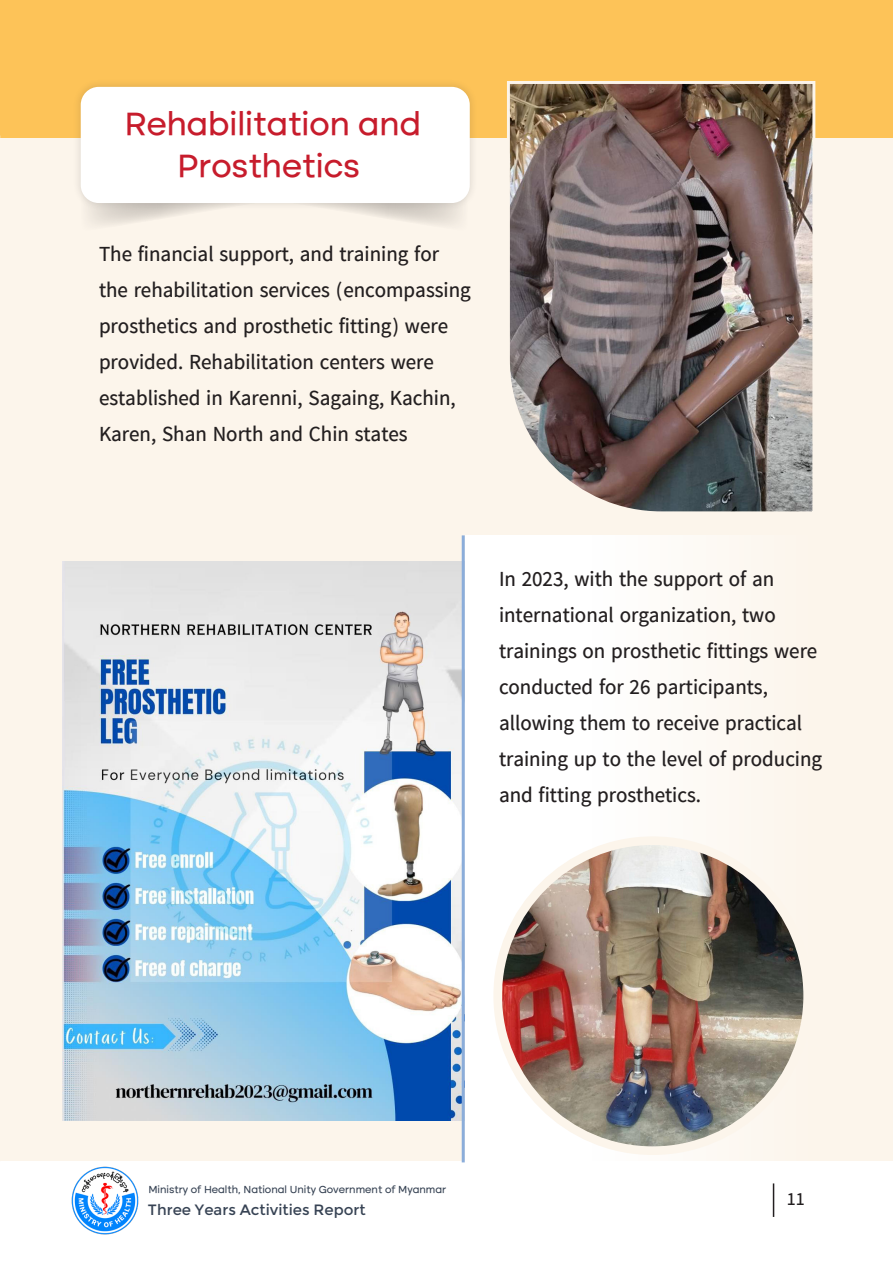
<style>
.page{position:relative;width:893px;height:1263px;background:#fff}
.page>*{position:absolute;margin:0;border:0;box-sizing:border-box;transform-origin:0 0}
.Body{font:700 33px "Z06 Walone";color:#c71c2c}
.Body-2{font:21px/36px "Pyidaungsu";color:#231f20}
.t1{font:18px "Pyidaungsu";color:#231f20}
.t2{font:15px "Myanmar Angoun";color:#374354}
.t3{font:700 10.5px "Z06 Walone";color:#374354}
</style>
<div class="page">
<img style="left:71px;top:1167px;width:67px;height:67px">
<hr style="left:773px;top:1183px;width:1px;height:34px;background:#231f20">
<div style="left:0;top:0;width:893px;height:1137px;background:#fdc358"></div>
<div style="left:0;top:138px;width:893px;height:1023px;background:#fcf5eb"></div>
<img style="left:63px;top:561px;width:399px;height:560px">
<img style="left:507px;top:81px;width:309px;height:431px">
<div style="left:465px;top:535px;width:375px;height:627px;background:linear-gradient(to right,#fff,#fcf5eb)"></div>
<svg style="left:88px;top:211px;width:373px;height:14px"></svg>
<div style="left:72px;top:79px;width:406px;height:132px;background:#231f20;opacity:.15"></div>
<div style="left:81px;top:87px;width:389px;height:116px;background:#fff;border-radius:18px"></div>
<hr style="left:462px;top:535px;width:3px;height:627px;background:#8badda">
<img style="left:498px;top:841px;width:310px;height:310px;border-radius:155px">
<div style="left:493px;top:836px;width:319px;height:319px;border:9px solid #fcf5eb;border-radius:50%"></div>
<p class="Body" style="left:124px;top:104px;width:298px">Rehabilitation and</p>
<p class="Body" style="left:177px;top:146px;width:184px">Prosthetics</p>
<p class="Body-2" style="left:99px;top:236px;width:341px">The financial support, and training for</p>
<p class="Body-2" style="left:99px;top:272px;width:373px">the rehabilitation services (encompassing</p>
<p class="Body-2" style="left:99px;top:308px;width:351px">prosthetics and prosthetic fitting) were</p>
<p class="Body-2" style="left:99px;top:344px;width:336px">provided. Rehabilitation centers were</p>
<p class="Body-2" style="left:99px;top:380px;width:358px">established in Karenni, Sagaing, Kachin,</p>
<p class="Body-2" style="left:99px;top:416px;width:310px">Karen, Shan North and Chin states</p>
<p class="Body-2" style="left:499px;top:560px;width:277px">In 2023, with the support of an</p>
<p class="Body-2" style="left:499px;top:596px;width:278px">international organization, two</p>
<p class="Body-2" style="left:499px;top:632px;width:320px">trainings on prosthetic fittings were conducted for 26 participants,</p>
<p class="Body-2" style="left:499px;top:704px;width:305px">allowing them to receive practical</p>
<p class="Body-2" style="left:499px;top:740px;width:325px">training up to the level of producing</p>
<p class="Body-2" style="left:499px;top:776px;width:204px">and fitting prosthetics.</p>
<p class="t3" style="left:148px;top:1183px;width:299px">Ministry of Health, National Unity Government of Myanmar</p>
<p class="t2" style="left:148px;top:1201px;width:219px">Three Years Activities Report</p>
<p class="t1" style="left:787px;top:1188px;width:19px">11</p>
</div>
